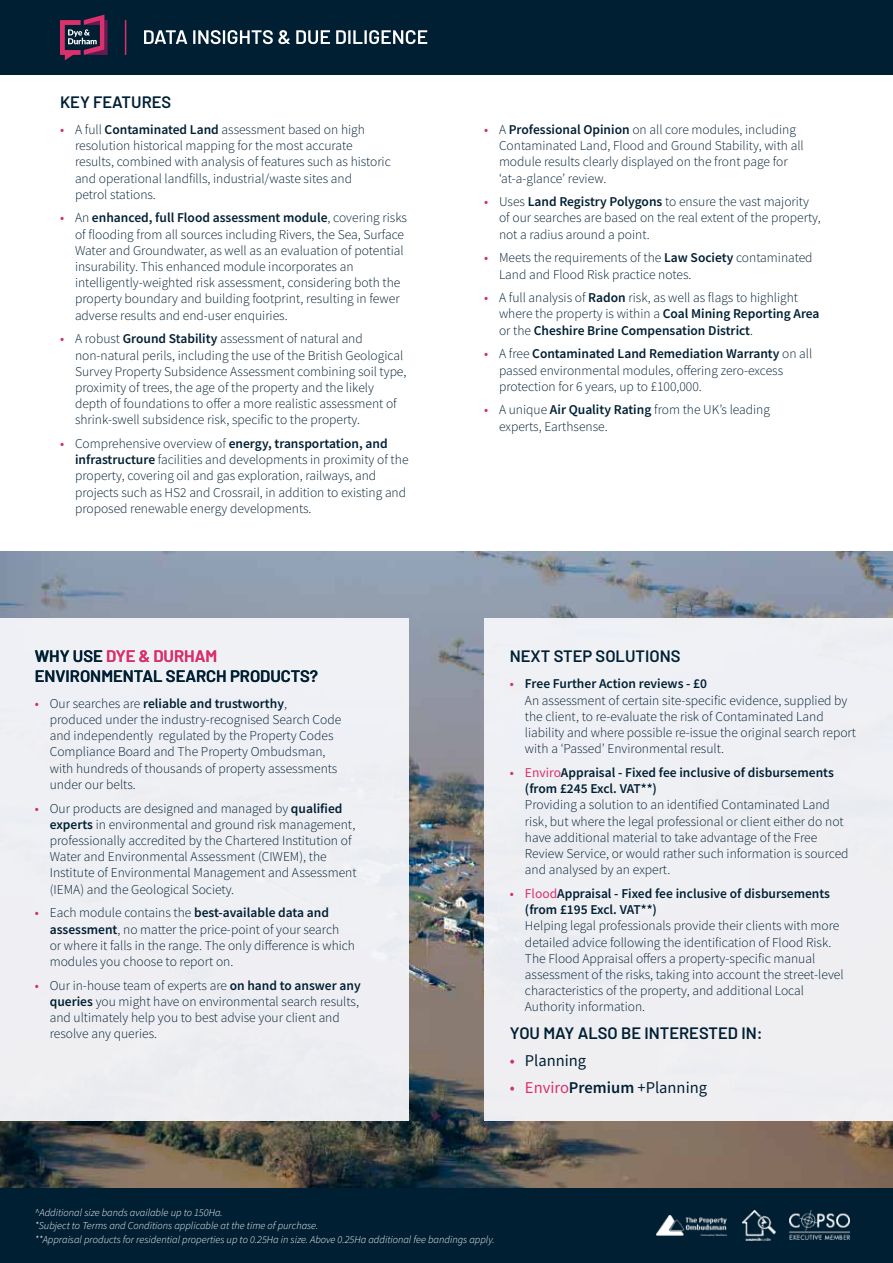
<style>
.page{position:relative;width:893px;height:1263px;background:#fff}
.page>*{position:absolute;margin:0;border:0;box-sizing:border-box;transform-origin:0 0}
.t1{font:600 16.5px/19.8px "Barlow";color:#001f33}
.t2{font:16.5px "Source Sans Pro";color:#001f33}
.t3{font:300 13.5px/16.2px "Source Sans Pro";color:#001f33}
.t4{font:600 13.5px/16.2px "Source Sans Pro";color:#001f33}
.t5{font:italic 300 10.5px/13.5px "Source Sans Pro";color:#fff}
.s1{font-weight:400;color:#cd3369}
.s2{font-weight:600}
.s3{color:#da306c}
.s4{font-weight:400;color:#da306c}
.s5{color:#cd3369}
</style>
<div class="page">
<div style="left:0;top:0;width:893px;height:75px;background:#001f33"></div>
<hr style="left:125px;top:20px;width:1px;height:35px;background:#da306c">
<svg style="left:144px;top:30px;width:43px;height:14px"></svg>
<svg style="left:193px;top:30px;width:97px;height:14px"></svg>
<svg style="left:296px;top:30px;width:34px;height:14px"></svg>
<svg style="left:336px;top:30px;width:91px;height:14px"></svg>
<svg style="left:60px;top:15px;width:48px;height:45px"></svg>
<div style="left:0;top:1188px;width:893px;height:75px;background:#001f33"></div>
<img style="left:743px;top:1210px;width:33px;height:31px">
<img style="left:656px;top:1215px;width:71px;height:21px">
<img style="left:789px;top:1210px;width:61px;height:29px">
<img style="left:0;top:552px;width:893px;height:636px">
<div style="left:0;top:618px;width:409px;height:503px;background:#efeff3"></div>
<div style="left:484px;top:618px;width:409px;height:503px;background:#efeff3"></div>
<p class="t1" style="left:60px;top:91px;width:113px">KEY FEATURES</p>
<p class="t3" style="left:75px;top:121px;width:317px;text-indent:-15px"><span class="s1">•</span> A full <span class="s2">Contaminated Land</span> assessment based on high resolution historical mapping for the most accurate results, combined with analysis of features such as historic and operational landfills, industrial/waste sites and<br>petrol stations.</p>
<p class="t3" style="left:75px;top:210px;width:334px;text-indent:-15px"><span class="s1">•</span> An <span class="s2">enhanced, full Flood assessment module</span>, covering risks of flooding from all sources including Rivers, the Sea, Surface Water and Groundwater, as well as an evaluation of potential insurability. This enhanced module incorporates an intelligently-weighted risk assessment, considering both the property boundary and building footprint, resulting in fewer adverse results and end-user enquiries.</p>
<p class="t3" style="left:75px;top:331px;width:333px;text-indent:-15px"><span class="s1">•</span> A robust <span class="s2">Ground Stability</span> assessment of natural and non-natural perils, including the use of the British Geological Survey Property Subsidence Assessment combining soil type, proximity of trees, the age of the property and the likely depth of foundations to offer a more realistic assessment of shrink-swell subsidence risk, specific to the property.</p>
<p class="t3" style="left:75px;top:435px;width:335px;text-indent:-15px"><span class="s1">•</span> Comprehensive overview of <span class="s2">energy, transportation, and infrastructure</span> facilities and developments in proximity of the property, covering oil and gas exploration, railways, and projects such as HS2 and Crossrail, in addition to existing and proposed renewable energy developments.</p>
<p class="t1" style="left:35px;top:645px;width:285px">WHY USE <span class="s3">DYE &amp; DURHAM<br></span>ENVIRONMENTAL SEARCH PRODUCTS?</p>
<p class="t3" style="left:50px;top:695px;width:293px;text-indent:-15px"><span class="s1">•</span> Our searches are <span class="s2">reliable and trustworthy</span>, produced under the industry-recognised Search Code and independently regulated by the Property Codes Compliance Board and The Property Ombudsman, with hundreds of thousands of property assessments under our belts.</p>
<p class="t3" style="left:50px;top:800px;width:308px;text-indent:-15px"><span class="s1">•</span> Our products are designed and managed by <span class="s2">qualified experts</span> in environmental and ground risk management, professionally accredited by the Chartered Institution of Water and Environmental Assessment (CIWEM), the Institute of Environmental Management and Assessment (IEMA) and the Geological Society.</p>
<p class="t3" style="left:50px;top:905px;width:307px;text-indent:-15px"><span class="s1">•</span> Each module contains the <span class="s2">best-available data and assessment</span>, no matter the price-point of your search<br>or where it falls in the range. The only difference is which modules you choose to report on.</p>
<p class="t3" style="left:50px;top:977px;width:312px;text-indent:-15px"><span class="s1">•</span> Our in-house team of experts are <span class="s2">on hand to answer any queries</span> you might have on environmental search results, and ultimately help you to best advise your client and resolve any queries.</p>
<p class="t3" style="left:499px;top:121px;width:306px;text-indent:-15px"><span class="s1">•</span> A <span class="s2">Professional Opinion</span> on all core modules, including Contaminated Land, Flood and Ground Stability, with all module results clearly displayed on the front page for ʻat-a-glanceʼ review.</p>
<p class="t3" style="left:499px;top:194px;width:323px;text-indent:-15px"><span class="s1">•</span> Uses <span class="s2">Land Registry Polygons</span> to ensure the vast majority of our searches are based on the real extent of the property, not a radius around a point.</p>
<p class="t3" style="left:499px;top:250px;width:315px;text-indent:-15px"><span class="s1">•</span> Meets the requirements of the <span class="s2">Law Society</span> contaminated<br>Land and Flood Risk practice notes.</p>
<p class="t3" style="left:499px;top:290px;width:322px;text-indent:-15px"><span class="s1">•</span> A full analysis of <span class="s2">Radon</span> risk, as well as flags to highlight where the property is within a <span class="s2">Coal Mining Reporting Area </span>or the <span class="s2">Cheshire Brine Compensation District</span>.</p>
<p class="t3" style="left:499px;top:346px;width:315px;text-indent:-15px"><span class="s1">•</span> A free <span class="s2">Contaminated Land Remediation Warranty</span> on all passed environmental modules, offering zero-excess protection for 6 years, up to £100,000.</p>
<p class="t3" style="left:499px;top:402px;width:273px;text-indent:-15px"><span class="s1">•</span> A unique <span class="s2">Air Quality Rating</span> from the UKʼs leading experts, Earthsense.</p>
<p class="t1" style="left:510px;top:645px;width:172px">NEXT STEP SOLUTIONS</p>
<p class="t3" style="left:525px;top:676px;width:333px;text-indent:-15px"><span class="s1">•</span> <span class="s2">Free Further Action reviews - £0<br></span>An assessment of certain site-specific evidence, supplied by the client, to re-evaluate the risk of Contaminated Land liability and where possible re-issue the original search report with a ‘Passed’ Environmental result.</p>
<p class="t4" style="left:525px;top:764px;width:310px;text-indent:-15px"><span class="s1">•</span> <span class="s4">Enviro</span>Appraisal - Fixed fee inclusive of disbursements (from £245 Excl. VAT**)</p>
<p class="t3" style="left:525px;top:797px;width:325px">Providing a solution to an identified Contaminated Land risk, but where the legal professional or client either do not have additional material to take advantage of the Free Review Service, or would rather such information is sourced and analysed by an expert.</p>
<p class="t4" style="left:525px;top:885px;width:307px;text-indent:-15px"><span class="s1">•</span> <span class="s4">Flood</span>Appraisal - Fixed fee inclusive of disbursements (from £195 Excl. VAT**)</p>
<p class="t3" style="left:525px;top:918px;width:320px">Helping legal professionals provide their clients with more detailed advice following the identification of Flood Risk.<br>The Flood Appraisal offers a property-specific manual assessment of the risks, taking into account the street-level characteristics of the property, and additional Local Authority information.</p>
<p class="t1" style="left:510px;top:1021px;width:254px">YOU MAY ALSO BE INTERESTED IN:</p>
<p class="t2" style="left:510px;top:1050px;width:78px"><span class="s5">•</span> Planning</p>
<p class="t2" style="left:510px;top:1077px;width:199px"><span class="s5">•</span> <span class="s3">Enviro</span><span class="s2">Premium</span> +Planning</p>
<p class="t5" style="left:35px;top:1206px;width:461px">^Additional size bands available up to 150Ha.<br>*Subject to Terms and Conditions applicable at the time of purchase.<br>**Appraisal products for residential properties up to 0.25Ha in size. Above 0.25Ha additional fee bandings apply.</p>
</div>
